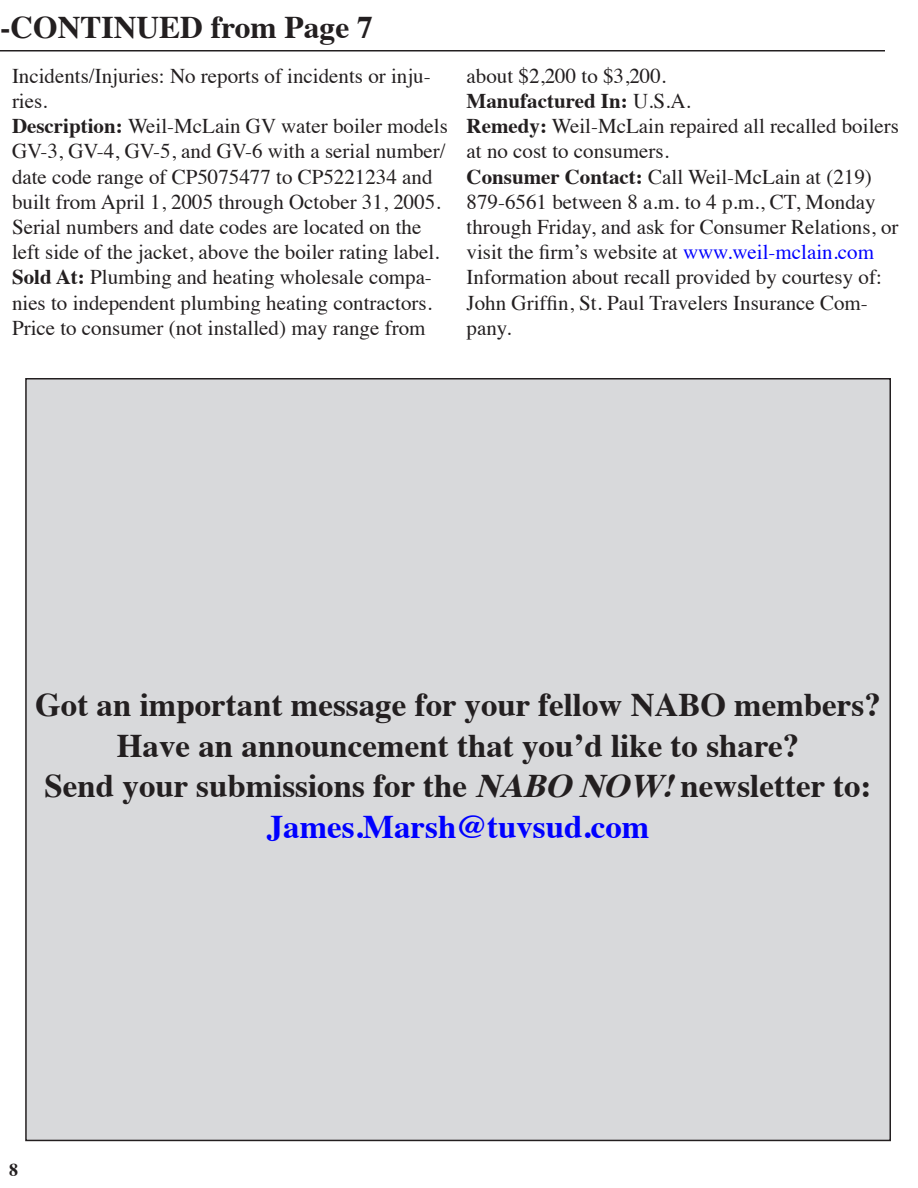
<style>
.page{position:relative;width:918px;height:1188px;background:#fff}
.page>*{position:absolute;margin:0;border:0;box-sizing:border-box;transform-origin:0 0}
.t1{font:700 33px/40.5px "Times";color:#231f20;text-align:center}
.t2{font:700 31.5px "Times";color:#231f20}
.t3{font:21px/25.2px "Times";color:#231f20}
.t4{font:700 18px "Times";color:#231f20}
.s1{font-weight:700}
.s2{color:#00f}
.s3{font-style:italic}
</style>
<div class="page">
<hr style="left:0;top:50px;width:885px;height:1px;background:#231f20">
<div style="left:26px;top:379px;width:864px;height:761px;background:#d8d9db"></div>
<h2 class="t2" style="left:0;top:-3px;width:375px">-CONTINUED from Page 7</h2>
<p class="t3" style="left:12px;top:61px;width:437px">Incidents/Injuries: No reports of incidents or inju&shy;ries.<br><span class="s1">Description:</span> Weil-McLain GV water boiler models GV-3, GV-4, GV-5, and GV-6 with a serial number/ date code range of CP5075477 to CP5221234 and built from April 1, 2005 through October 31, 2005.<br>Serial numbers and date codes are located on the left side of the jacket, above the boiler rating label.<br><span class="s1">Sold At:</span> Plumbing and heating wholesale compa&shy;nies to independent plumbing heating contractors.<br>Price to consumer (not installed) may range from</p>
<p class="t3" style="left:467px;top:61px;width:434px">about $2,200 to $3,200.<br><span class="s1">Manufactured In:</span> U.S.A.<br><span class="s1">Remedy:</span> Weil-McLain repaired all recalled boilers at no cost to consumers.<br><span class="s1">Consumer Contact:</span> Call Weil-McLain at (219)<br>879-6561 between 8 a.m. to 4 p.m., CT, Monday through Friday, and ask for Consumer Relations, or visit the firm’s website at <span class="s2">www.weil-mclain.com </span>Information about recall provided by courtesy of:<br>John Griffin, St. Paul Travelers Insurance Com&shy;pany.</p>
<h1 class="t1" style="left:35px;top:681px;width:847px">Got an important message for your fellow NABO members?<br>Have an announcement that you’d like to share?<br>Send your submissions for the <span class="s3">NABONOW!</span>newsletter to:<br><span class="s2">James.Marsh@tuvsud.com</span></h1>
<p class="t4" style="left:9px;top:1153px;width:10px">8</p>
</div>
